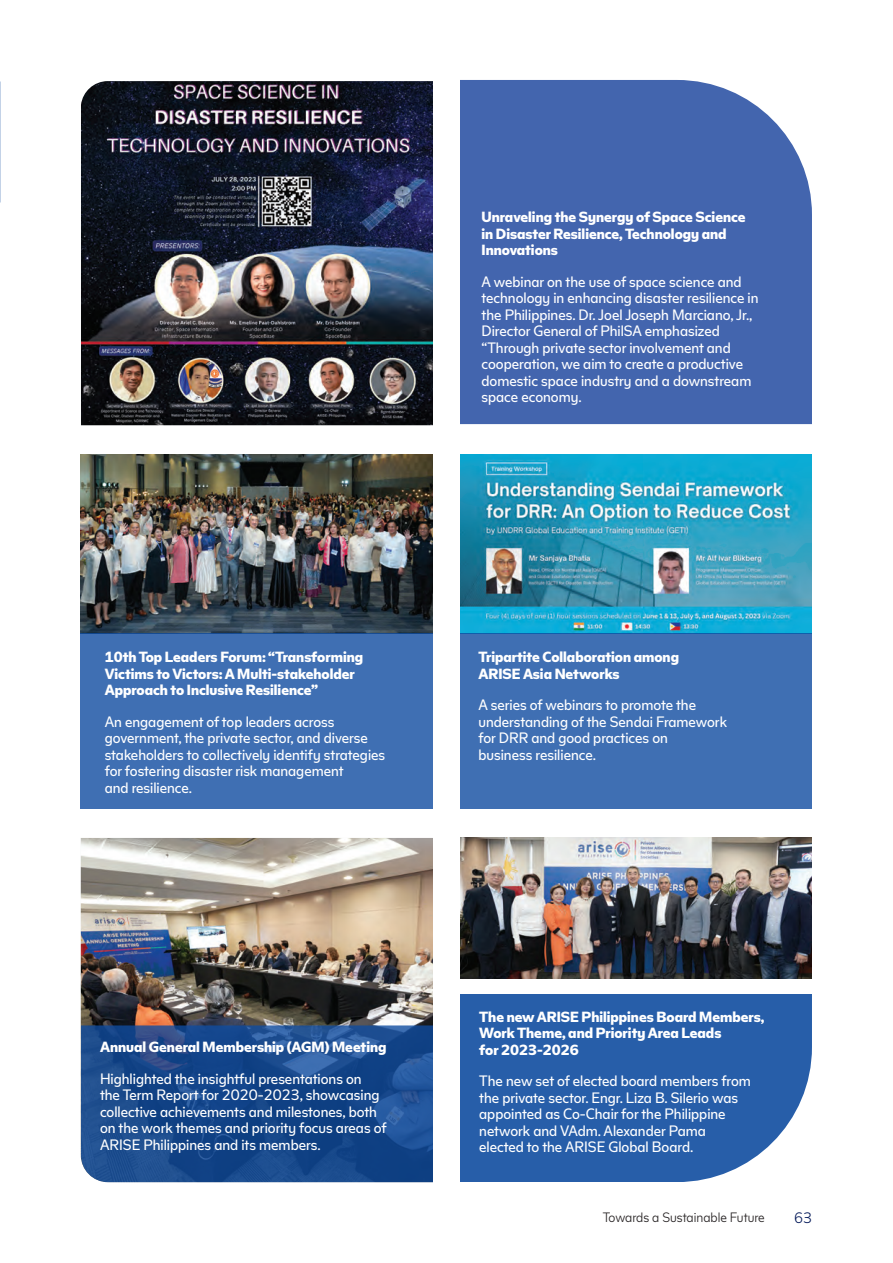
<style>
.page{position:relative;width:893px;height:1263px;background:#fff}
.page>*{position:absolute;margin:0;border:0;box-sizing:border-box;transform-origin:0 0}
.t1{font:15px/16.5px "Henry Sans";color:#fff}
.t2{font:700 15px/16.5px "Henry Sans";color:#fff}
.t3{font:300 15px "Henry Sans";color:#011657}
.t4{font:300 13.5px "Henry Sans";color:#231f20}
</style>
<div class="page">
<div style="left:460px;top:80px;width:352px;height:344px;background:#4365ae"></div>
<img style="left:81px;top:838px;width:352px;height:187px">
<img style="left:81px;top:81px;width:352px;height:344px">
<img style="left:460px;top:838px;width:352px;height:140px">
<svg style="left:81px;top:1025px;width:352px;height:157px;background:#19498c"></svg>
<img style="left:81px;top:455px;width:352px;height:178px">
<div style="left:81px;top:633px;width:352px;height:175px;background:#3f6fb3"></div>
<img style="left:460px;top:455px;width:352px;height:178px">
<div style="left:460px;top:633px;width:352px;height:175px;background:#3f6fb3"></div>
<div style="left:460px;top:995px;width:352px;height:187px;background:#275ea9"></div>
<p class="t2" style="left:481px;top:208px;width:266px">Unraveling the Synergy of Space Science in Disaster Resilience, Technology and<br>Innovations</p>
<p class="t1" style="left:481px;top:273px;width:278px">A webinar on the use of space science and technology in enhancing disaster resilience in the Philippines. Dr. Joel Joseph Marciano, Jr., Director General of PhilSA emphasized “Through private sector involvement and cooperation, we aim to create a productive domestic space industry and a downstream space economy.</p>
<p class="t2" style="left:105px;top:648px;width:260px">10th Top Leaders Forum: “Transforming<br>Victims to Victors: A Multi-stakeholder<br>Approach to Inclusive Resilience”</p>
<p class="t1" style="left:105px;top:713px;width:282px">An engagement of top leaders across government, the private sector, and diverse stakeholders to collectively identify strategies for fostering disaster risk management<br>and resilience.</p>
<p class="t2" style="left:100px;top:1038px;width:288px">Annual General Membership (AGM) Meeting</p>
<p class="t1" style="left:100px;top:1070px;width:288px">Highlighted the insightful presentations on<br>the Term Report for 2020-2023, showcasing collective achievements and milestones, both on the work themes and priority focus areas of ARISE Philippines and its members.</p>
<p class="t2" style="left:478px;top:648px;width:202px">Tripartite Collaboration among<br>ARISE Asia Networks</p>
<p class="t1" style="left:478px;top:696px;width:250px">A series of webinars to promote the understanding of the Sendai Framework for DRR and good practices on<br>business resilience.</p>
<p class="t2" style="left:479px;top:1008px;width:287px">The new ARISE Philippines Board Members,<br>Work Theme, and Priority Area Leads<br>for 2023-2026</p>
<p class="t1" style="left:479px;top:1072px;width:273px">The new set of elected board members from the private sector. Engr. Liza B. Silerio was appointed as Co-Chair for the Philippine network and VAdm. Alexander Pama elected to the ARISE Global Board.</p>
<p class="t4" style="left:603px;top:1209px;width:164px">Towards a Sustainable Future</p>
<p class="t3" style="left:794px;top:1208px;width:19px">63</p>
</div>
